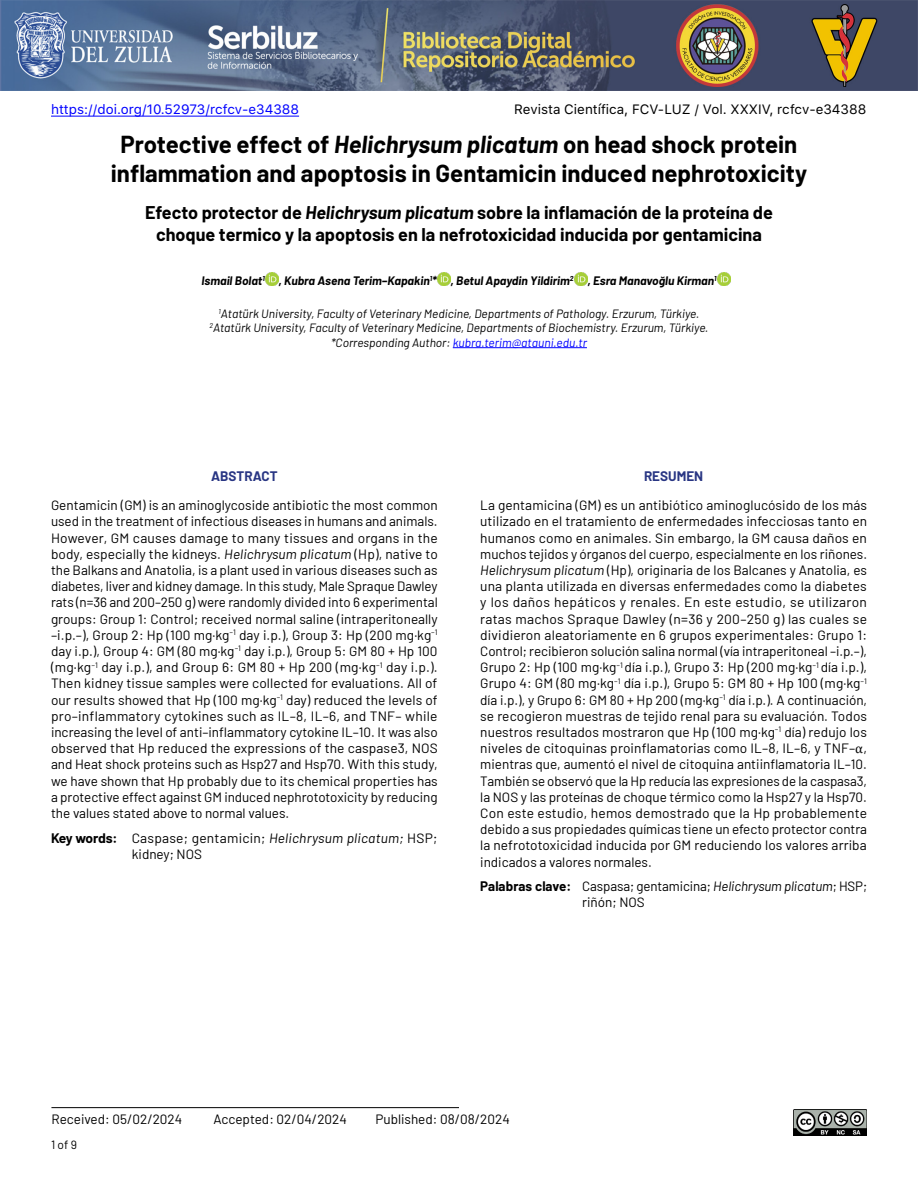
<style>
.page{position:relative;width:918px;height:1188px;background:#fff}
.page>*{position:absolute;margin:0;border:0;box-sizing:border-box;transform-origin:0 0}
.t1{font:700 24px/28.8px "Barlow";color:#000;text-align:center}
.t2{font:700 18px/21.6px "Barlow";color:#000;text-align:center}
.t3{font:13.5px/16.2px "Barlow";color:#000;text-align:justify}
.t4{font:13.5px "SFUI Text";color:#000}
.t5{font:13.5px "SFUI Text";color:#00f}
.t6{font:700 13.5px "Barlow";color:#283583}
.t7{font:italic 12px/14.4px "Barlow";color:#000;text-align:center}
.t8{font:italic 700 12px "Barlow";color:#000}
.t9{font:12px "Barlow";color:#000}
.s1{font-style:italic}
.s2{color:#00f}
.s3{font-weight:700}
.s4{font-family:"Cambria Math"}
</style>
<div class="page">
<svg style="left:265px;top:273px;width:13px;height:12px"></svg>
<svg style="left:438px;top:273px;width:12px;height:12px"></svg>
<svg style="left:575px;top:273px;width:13px;height:12px"></svg>
<svg style="left:718px;top:273px;width:12px;height:12px"></svg>
<hr style="left:51px;top:116px;width:248px;height:1px;background:#00f">
<hr style="left:51px;top:1107px;width:408px;height:1px;background:#000">
<img style="left:0;top:0;width:918px;height:90px">
<img style="left:793px;top:1110px;width:74px;height:25px">
<hr style="left:453px;top:347px;width:134px;height:1px;background:#00f">
<p class="t5" style="left:51px;top:99px;width:250px">https://doi.org/10.52973/rcfcv-e34388</p>
<p class="t4" style="left:514px;top:99px;width:354px">Revista Científica, FCV-LUZ / Vol. XXXIV, rcfcv-e34388</p>
<h1 class="t1" style="left:111px;top:128px;width:698px">Protective effect of <span class="s1">Helichrysum plicatum</span> on head shock protein inflammation and apoptosis in Gentamicin induced nephrotoxicity</h1>
<h2 class="t2" style="left:145px;top:200px;width:629px">Efecto protector de <span class="s1">Helichrysum plicatum</span> sobre la inflamación de la proteína de choque termico y la apoptosis en la nefrotoxicidad inducida por gentamicina</h2>
<p class="t8" style="left:201px;top:272px;width:517px">Ismail Bolat<sup>1</sup> , Kubra Asena Terim–Kapakin<sup>1</sup>* , Betul Apaydin Yildirim<sup>2</sup> , Esra Manavoğlu Kirman<sup>1</sup></p>
<p class="t7" style="left:209px;top:306px;width:501px"><sup>1</sup>Atatürk University, Faculty of Veterinary Medicine, Departments of Pathology. Erzurum, Türkiye.<br><sup>2</sup>Atatürk University, Faculty of Veterinary Medicine, Departments of Biochemistry. Erzurum, Türkiye. *Corresponding Author: <span class="s2">kubra.terim@atauni.edu.tr</span></p>
<p class="t6" style="left:211px;top:466px;width:68px">ABSTRACT</p>
<p class="t3" style="left:51px;top:496px;width:388px">Gentamicin (GM) is an aminoglycoside antibiotic the most common used in the treatment of infectious diseases in humans and animals.<br>However, GM causes damage to many tissues and organs in the body, especially the kidneys. <span class="s1">Helichrysum plicatum</span> (Hp), native to the Balkans and Anatolia, is a plant used in various diseases such as diabetes, liver and kidney damage. In this study, Male Spraque Dawley rats (n=36 and 200–250 g) were randomly divided into 6 experimental groups: Group 1: Control; received normal saline (intraperitoneally –i.p.–), Group 2: Hp (100 mg·kg<sup>–1</sup> day i.p.), Group 3: Hp (200 mg·kg<sup>–1 </sup>day i.p.), Group 4: GM (80 mg·kg<sup>–1</sup> day i.p.), Group 5: GM 80 + Hp 100 (mg·kg<sup>–1</sup> day i.p.), and Group 6: GM 80 + Hp 200 (mg·kg<sup>–1</sup> day i.p.).<br>Then kidney tissue samples were collected for evaluations. All of our results showed that Hp (100 mg·kg<sup>–1</sup> day) reduced the levels of pro–inflammatory cytokines such as IL–8, IL–6, and TNF– while increasing the level of anti–inflammatory cytokine IL–10. It was also observed that Hp reduced the expressions of the caspase3, NOS and Heat shock proteins such as Hsp27 and Hsp70. With this study, we have shown that Hp probably due to its chemical properties has a protective effect against GM induced nephrototoxicity by reducing the values stated above to normal values.</p>
<p class="t3" style="left:132px;top:829px;width:307px;text-indent:-81px"><span class="s3">Key words:</span> Caspase; gentamicin; <span class="s1">Helichrysum plicatum;</span> HSP; kidney; NOS</p>
<p class="t6" style="left:644px;top:466px;width:61px">RESUMEN</p>
<p class="t3" style="left:480px;top:496px;width:388px">La gentamicina (GM) es un antibiótico aminoglucósido de los más utilizado en el tratamiento de enfermedades infecciosas tanto en humanos como en animales. Sin embargo, la GM causa daños en muchos tejidos y órganos del cuerpo, especialmente en los riñones.<br><span class="s1">Helichrysum plicatum</span> (Hp), originaria de los Balcanes y Anatolia, es una planta utilizada en diversas enfermedades como la diabetes y los daños hepáticos y renales. En este estudio, se utilizaron ratas machos Spraque Dawley (n=36 y 200–250 g) las cuales se dividieron aleatoriamente en 6 grupos experimentales: Grupo 1:<br>Control; recibieron solución salina normal (vía intraperitoneal –i.p.–), Grupo 2: Hp (100 mg·kg<sup>–1</sup> día i.p.), Grupo 3: Hp (200 mg·kg<sup>–1</sup> día i.p.), Grupo 4: GM (80 mg·kg<sup>–1</sup> día i.p.), Grupo 5: GM 80 + Hp 100 (mg·kg<sup>–1 </sup>día i.p.), y Grupo 6: GM 80 + Hp 200 (mg·kg<sup>–1</sup> día i.p.). A continuación, se recogieron muestras de tejido renal para su evaluación. Todos nuestros resultados mostraron que Hp (100 mg·kg<sup>–1</sup> día) redujo los niveles de citoquinas proinflamatorias como IL–8, IL–6, y TNF–<span class="s4">α</span>, mientras que, aumentó el nivel de citoquina antiinflamatoria IL–10.<br>También se observó que la Hp reducía las expresiones de la caspasa3, la NOS y las proteínas de choque térmico como la Hsp27 y la Hsp70.<br>Con este estudio, hemos demostrado que la Hp probablemente debido a sus propiedades químicas tiene un efecto protector contra la nefrototoxicidad inducida por GM reduciendo los valores arriba indicados a valores normales.</p>
<p class="t3" style="left:582px;top:877px;width:286px;text-indent:-102px"><span class="s3">Palabras clave:</span> Caspasa; gentamicina; <span class="s1">Helichrysum plicatum</span>; HSP; riñón; NOS</p>
<p class="t3" style="left:51px;top:1110px;width:132px">Received: 05/02/2024</p>
<p class="t3" style="left:213px;top:1110px;width:135px">Accepted: 02/04/2024</p>
<p class="t3" style="left:375px;top:1110px;width:136px">Published: 08/08/2024</p>
<p class="t9" style="left:51px;top:1136px;width:27px">1 of 9</p>
</div>
